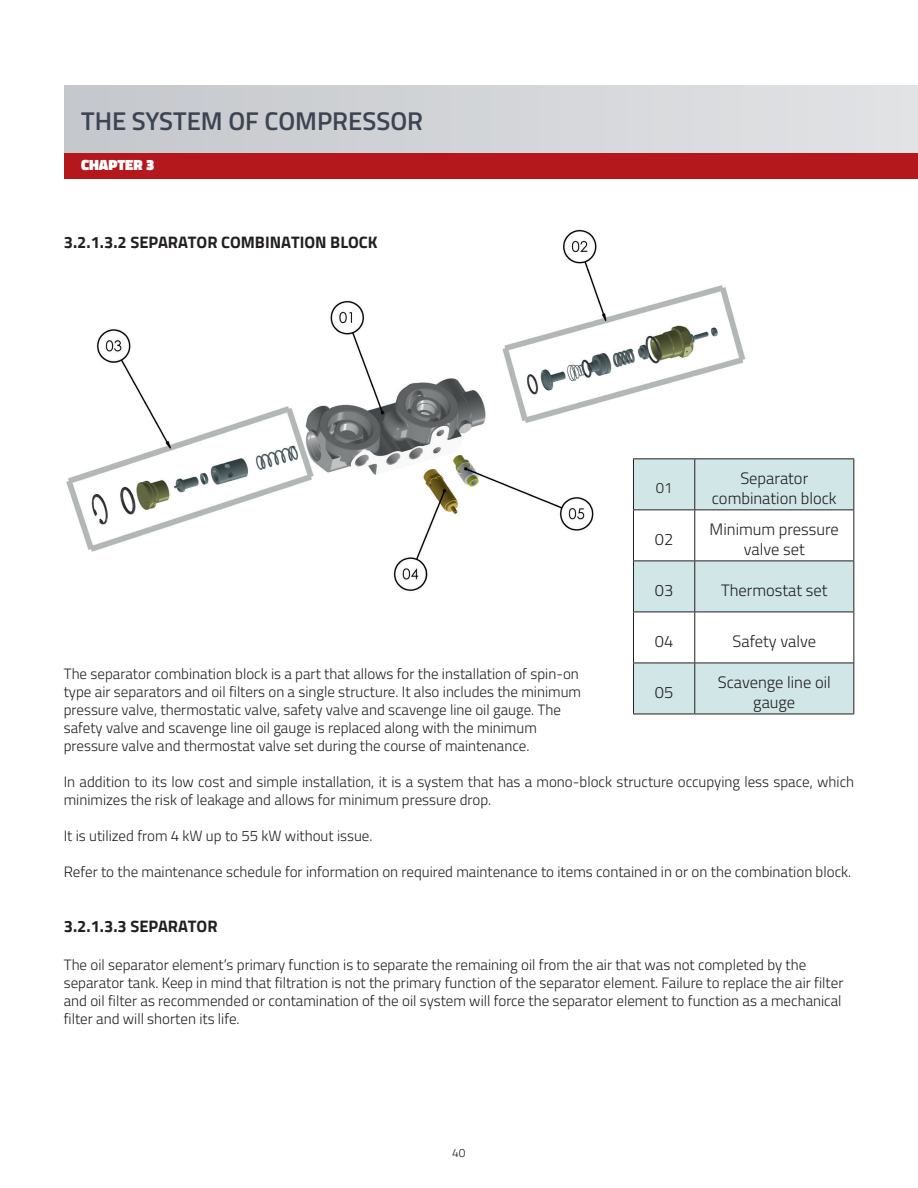
<style>
.page{position:relative;width:918px;height:1188px;background:#fff}
.page>*{position:absolute;margin:0;border:0;box-sizing:border-box;transform-origin:0 0}
.t1{font:600 25.65px "Titillium Web";color:#3a4452}
.t2{font:300 16.5px/19.8px "Titillium Web";color:#231f20;text-align:center}
.t3{font:16.5px "Titillium Web Bold dp";color:#231f20}
.t4{font:300 15px/18px "Titillium Web";color:#231f20}
.t5{font:900 15px "Titillium Web";color:#fff}
.t6{font:300 12px "Titillium Web";color:#231f20}
</style>
<div class="page">
<div style="left:64px;top:85px;width:854px;height:71px;background:linear-gradient(to right,#c4c7cb,#e1e3e5)"></div>
<div style="left:64px;top:153px;width:854px;height:26px;background:#b4181d"></div>
<img style="left:66px;top:229px;width:680px;height:363px">
<div style="left:634px;top:459px;width:219px;height:255px;background:#d0e6e7"></div>
<svg style="left:634px;top:510px;width:219px;height:153px"></svg>
<hr style="left:633px;top:459px;width:1px;height:50px;background:#231f20">
<hr style="left:633px;top:510px;width:1px;height:51px;background:#231f20">
<hr style="left:633px;top:561px;width:1px;height:51px;background:#231f20">
<hr style="left:633px;top:612px;width:1px;height:51px;background:#231f20">
<hr style="left:633px;top:663px;width:1px;height:51px;background:#231f20">
<hr style="left:633px;top:458px;width:62px;height:1px;background:#231f20">
<hr style="left:695px;top:458px;width:159px;height:1px;background:#231f20">
<hr style="left:633px;top:509px;width:62px;height:1px;background:#231f20">
<hr style="left:695px;top:509px;width:159px;height:1px;background:#231f20">
<hr style="left:633px;top:561px;width:62px;height:1px;background:#231f20">
<hr style="left:695px;top:561px;width:159px;height:1px;background:#231f20">
<hr style="left:633px;top:612px;width:62px;height:1px;background:#231f20">
<hr style="left:695px;top:612px;width:159px;height:1px;background:#231f20">
<hr style="left:633px;top:663px;width:62px;height:1px;background:#231f20">
<hr style="left:695px;top:663px;width:159px;height:1px;background:#231f20">
<hr style="left:633px;top:714px;width:62px;height:1px;background:#231f20">
<hr style="left:695px;top:714px;width:159px;height:1px;background:#231f20">
<hr style="left:694px;top:459px;width:1px;height:50px;background:#231f20">
<hr style="left:853px;top:459px;width:1px;height:50px;background:#231f20">
<hr style="left:694px;top:510px;width:1px;height:51px;background:#231f20">
<hr style="left:853px;top:510px;width:1px;height:51px;background:#231f20">
<hr style="left:694px;top:561px;width:1px;height:51px;background:#231f20">
<hr style="left:853px;top:561px;width:1px;height:51px;background:#231f20">
<hr style="left:694px;top:612px;width:1px;height:51px;background:#231f20">
<hr style="left:853px;top:612px;width:1px;height:51px;background:#231f20">
<hr style="left:694px;top:663px;width:1px;height:51px;background:#231f20">
<hr style="left:853px;top:663px;width:1px;height:51px;background:#231f20">
<h1 class="t1" style="left:81px;top:102px;width:343px">THE SYSTEM OF COMPRESSOR</h1>
<p class="t5" style="left:81px;top:154px;width:75px">CHAPTER 3</p>
<p class="t3" style="left:64px;top:230px;width:315px">3.2.1.3.2 SEPARATOR COMBINATION BLOCK</p>
<p class="t4" style="left:656px;top:478px;width:18px">01</p>
<p class="t2" style="left:712px;top:467px;width:126px">Separator combination block</p>
<p class="t2" style="left:655px;top:528px;width:20px">02</p>
<p class="t2" style="left:710px;top:518px;width:131px">Minimum pressure valve set</p>
<p class="t2" style="left:655px;top:579px;width:20px">03</p>
<p class="t2" style="left:721px;top:579px;width:108px">Thermostat set</p>
<p class="t2" style="left:655px;top:630px;width:20px">04</p>
<p class="t2" style="left:733px;top:630px;width:85px">Safety valve</p>
<p class="t2" style="left:655px;top:681px;width:20px">05</p>
<p class="t2" style="left:718px;top:671px;width:115px">Scavenge line oil gauge</p>
<p class="t4" style="left:64px;top:664px;width:519px">The separator combination block is a part that allows for the installation of spin-on type air separators and oil filters on a single structure. It also includes the minimum pressure valve, thermostatic valve, safety valve and scavenge line oil gauge. The safety valve and scavenge line oil gauge is replaced along with the minimum pressure valve and thermostat valve set during the course of maintenance.</p>
<p class="t4" style="left:64px;top:772px;width:792px">In addition to its low cost and simple installation, it is a system that has a mono-block structure occupying less space, which minimizes the risk of leakage and allows for minimum pressure drop.</p>
<p class="t4" style="left:64px;top:826px;width:310px">It is utilized from 4 kW up to 55 kW without issue.</p>
<p class="t4" style="left:64px;top:862px;width:789px">Refer to the maintenance schedule for information on required maintenance to items contained in or on the combination block.</p>
<p class="t3" style="left:64px;top:914px;width:155px">3.2.1.3.3 SEPARATOR</p>
<p class="t4" style="left:64px;top:955px;width:781px">The oil separator element’s primary function is to separate the remaining oil from the air that was not completed by the separator tank. Keep in mind that filtration is not the primary function of the separator element. Failure to replace the air filter and oil filter as recommended or contamination of the oil system will force the separator element to function as a mechanical filter and will shorten its life.</p>
<p class="t6" style="left:452px;top:1144px;width:15px">40</p>
</div>
